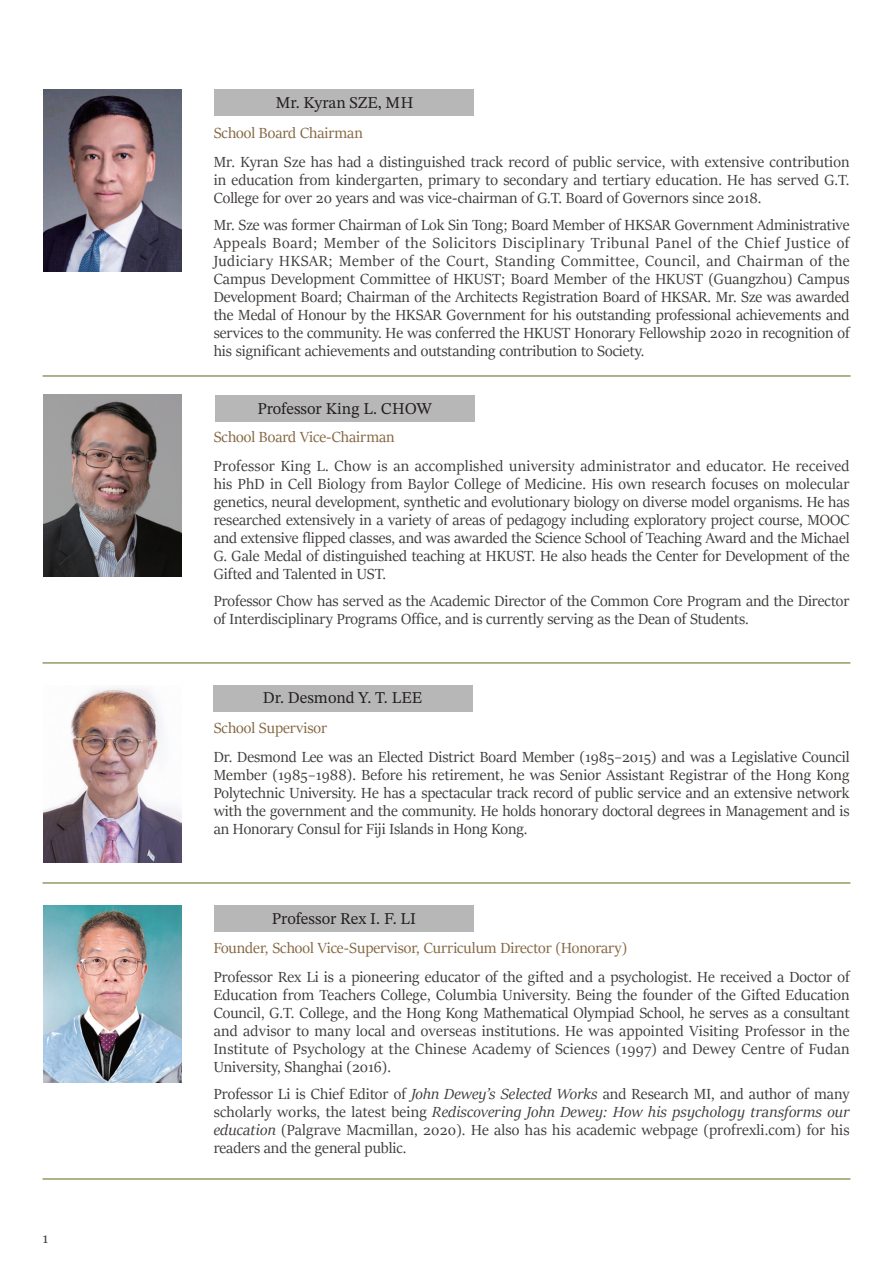
<style>
.page{position:relative;width:893px;height:1263px;background:#fff}
.page>*{position:absolute;margin:0;border:0;box-sizing:border-box;transform-origin:0 0}
.t1{font:16.5px/18px "Sitka Banner";color:#3e3b39;text-align:justify}
.t2{font:16.5px "Sitka Banner";color:#83643f}
.t3{font:16.5px "STIX Two Math";color:#231f20}
.s1{font-style:italic}
</style>
<div class="page">
<img style="left:43px;top:905px;width:139px;height:178px">
<div style="left:214px;top:905px;width:260px;height:26px;background:#b8b7b8"></div>
<hr style="left:43px;top:662px;width:807px;height:2px;background:#929c62">
<hr style="left:43px;top:882px;width:807px;height:2px;background:#929c62">
<img style="left:43px;top:688px;width:139px;height:174px">
<div style="left:213px;top:685px;width:259px;height:26px;background:#b8b7b8"></div>
<hr style="left:43px;top:1178px;width:807px;height:2px;background:#929c62">
<hr style="left:43px;top:375px;width:808px;height:2px;background:#929c62">
<img style="left:43px;top:394px;width:139px;height:183px">
<img style="left:43px;top:89px;width:139px;height:182px">
<div style="left:215px;top:395px;width:259px;height:27px;background:#b8b7b8"></div>
<div style="left:214px;top:89px;width:259px;height:27px;background:#b8b7b8"></div>
<p class="t1" style="left:43px;top:1228px;width:7px">1</p>
<p class="t3" style="left:276px;top:92px;width:139px">Mr. Kyran SZE, MH</p>
<p class="t2" style="left:214px;top:121px;width:151px">School Board Chairman</p>
<p class="t1" style="left:214px;top:152px;width:637px">Mr. Kyran Sze has had a distinguished track record of public service, with extensive contribution in education from kindergarten, primary to secondary and tertiary education. He has served G.T.<br>College for over 20 years and was vice-chairman of G.T. Board of Governors since 2018.</p>
<p class="t1" style="left:214px;top:215px;width:637px">Mr. Sze was former Chairman of Lok Sin Tong; Board Member of HKSAR Government Administrative Appeals Board; Member of the Solicitors Disciplinary Tribunal Panel of the Chief Justice of Judiciary HKSAR; Member of the Court, Standing Committee, Council, and Chairman of the Campus Development Committee of HKUST; Board Member of the HKUST (Guangzhou) Campus Development Board; Chairman of the Architects Registration Board of HKSAR. Mr. Sze was awarded the Medal of Honour by the HKSAR Government for his outstanding professional achievements and services to the community. He was conferred the HKUST Honorary Fellowship 2020 in recognition of his significant achievements and outstanding contribution to Society.</p>
<p class="t3" style="left:257px;top:399px;width:176px">Professor King L. CHOW</p>
<p class="t2" style="left:214px;top:426px;width:182px">School Board Vice-Chairman</p>
<p class="t1" style="left:214px;top:456px;width:637px">Professor King L. Chow is an accomplished university administrator and educator. He received his PhD in Cell Biology from Baylor College of Medicine. His own research focuses on molecular genetics, neural development, synthetic and evolutionary biology on diverse model organisms. He has researched extensively in a variety of areas of pedagogy including exploratory project course, MOOC and extensive flipped classes, and was awarded the Science School of Teaching Award and the Michael G. Gale Medal of distinguished teaching at HKUST. He also heads the Center for Development of the Gifted and Talented in UST.</p>
<p class="t1" style="left:214px;top:591px;width:637px">Professor Chow has served as the Academic Director of the Common Core Program and the Director of Interdisciplinary Programs Office, and is currently serving as the Dean of Students.</p>
<p class="t3" style="left:263px;top:688px;width:161px">Dr. Desmond Y. T. LEE</p>
<p class="t2" style="left:214px;top:717px;width:115px">School Supervisor</p>
<p class="t1" style="left:214px;top:747px;width:637px">Dr. Desmond Lee was an Elected District Board Member (1985–2015) and was a Legislative Council Member (1985–1988). Before his retirement, he was Senior Assistant Registrar of the Hong Kong Polytechnic University. He has a spectacular track record of public service and an extensive network with the government and the community. He holds honorary doctoral degrees in Management and is an Honorary Consul for Fiji Islands in Hong Kong.</p>
<p class="t3" style="left:272px;top:908px;width:146px">Professor Rex I. F. LI</p>
<p class="t2" style="left:214px;top:937px;width:415px">Founder, School Vice-Supervisor, Curriculum Director (Honorary)</p>
<p class="t1" style="left:214px;top:967px;width:637px">Professor Rex Li is a pioneering educator of the gifted and a psychologist. He received a Doctor of Education from Teachers College, Columbia University. Being the founder of the Gifted Education Council, G.T. College, and the Hong Kong Mathematical Olympiad School, he serves as a consultant and advisor to many local and overseas institutions. He was appointed Visiting Professor in the Institute of Psychology at the Chinese Academy of Sciences (1997) and Dewey Centre of Fudan University, Shanghai (2016).</p>
<p class="t1" style="left:214px;top:1084px;width:637px">Professor Li is Chief Editor of <span class="s1">John Dewey’s Selected Works</span> and Research MI, and author of many scholarly works, the latest being <span class="s1">Rediscovering John Dewey: How his psychology transforms our education</span> (Palgrave Macmillan, 2020). He also has his academic webpage (profrexli.com) for his readers and the general public.</p>
</div>
